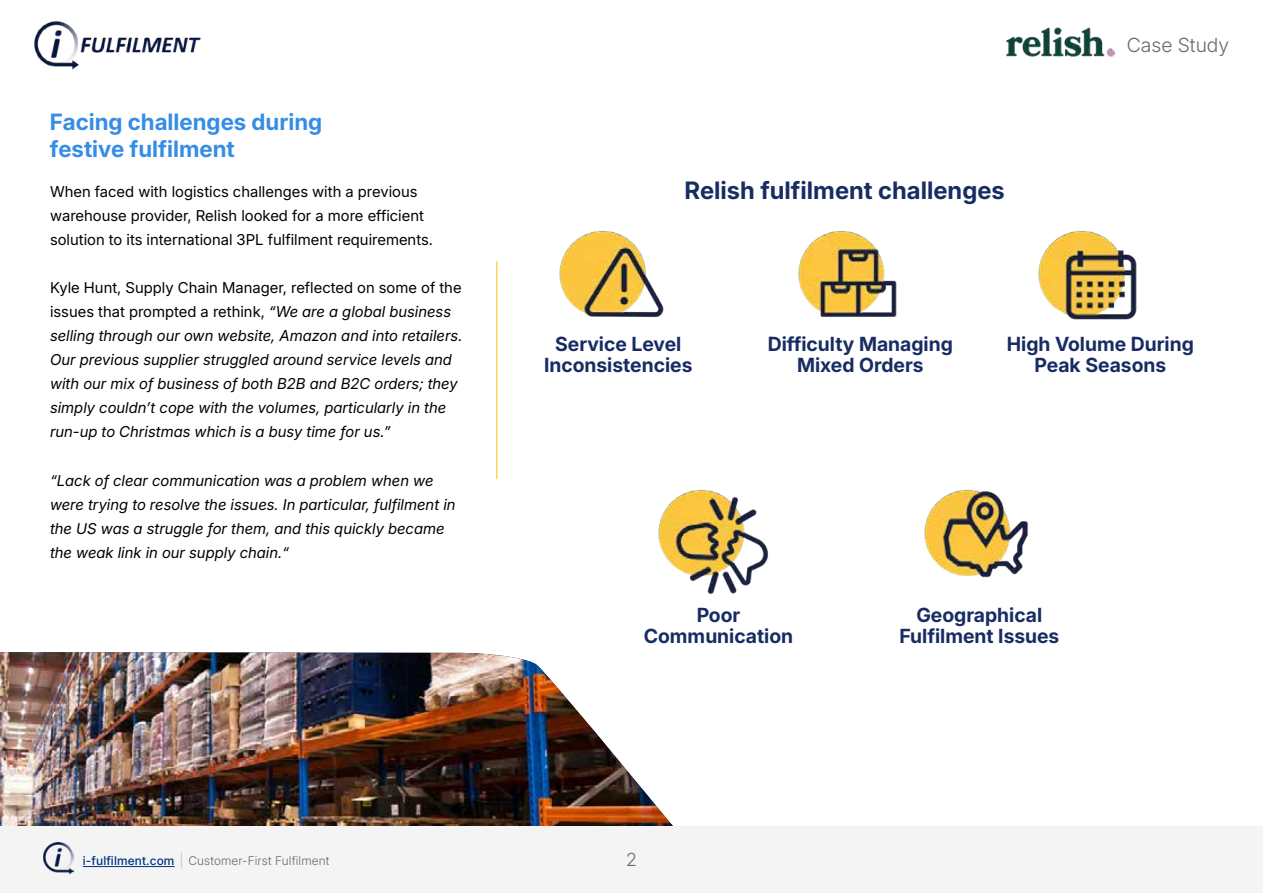
<style>
.page{position:relative;width:1263px;height:893px;background:#fff}
.page>*{position:absolute;margin:0;border:0;box-sizing:border-box;transform-origin:0 0}
.t1{font:700 24px "Inter 18 pt";color:#182c64}
.t2{font:700 22.5px/27px "Inter 18 pt";color:#358de6}
.t3{font:700 19.5px/21px "Inter 18 pt";color:#182c64;text-align:center}
.t4{font:300 19.5px "Inter 18 pt";color:#6a6a6a}
.t5{font:300 18px "Inter 18 pt";color:#6a6a6a}
.t6{font:italic 15px/24px "Inter 18 pt";color:#000}
.t7{font:15px/24px "Inter 18 pt";color:#000}
.t8{font:300 12px "Inter 18 pt";letter-spacing:.01em;color:#6a6a6a}
.s1{font-style:normal}
.s2{font-weight:500;color:#003283}
.s3{font-family:"Montserrat";font-size:16.5px;color:#bcbcbc}
</style>
<div class="page">
<img style="left:559px;top:231px;width:105px;height:86px">
<img style="left:798px;top:231px;width:99px;height:86px">
<img style="left:1038px;top:231px;width:99px;height:89px">
<img style="left:658px;top:490px;width:111px;height:105px">
<img style="left:924px;top:490px;width:104px;height:88px">
<img style="left:0;top:652px;width:673px;height:174px">
<hr style="left:496px;top:261px;width:1px;height:218px;background:#fbc108">
<div style="left:0;top:826px;width:1263px;height:67px;background:#f5f4f4"></div>
<hr style="left:83px;top:866px;width:92px;height:1px;background:#003283">
<img style="left:44px;top:842px;width:30px;height:31px">
<img style="left:34px;top:21px;width:167px;height:48px">
<img style="left:1006px;top:27px;width:109px;height:30px">
<h2 class="t2" style="left:50px;top:107px;width:274px">Facing challenges during festive fulfilment</h2>
<p class="t7" style="left:50px;top:180px;width:384px">When faced with logistics challenges with a previous warehouse provider, Relish looked for a more efficient solution to its international 3PL fulfilment requirements.</p>
<p class="t6" style="left:50px;top:276px;width:414px"><span class="s1">Kyle Hunt, Supply Chain Manager, reflected on some of the issues that prompted a rethink,</span> “We are a global business selling through our own website, Amazon and into retailers.<br>Our previous supplier struggled around service levels and with our mix of business of both B2B and B2C orders; they simply couldn’t cope with the volumes, particularly in the run-up to Christmas which is a busy time for us.”</p>
<p class="t6" style="left:50px;top:468px;width:407px">“Lack of clear communication was a problem when we were trying to resolve the issues. In particular, fulfilment in the US was a struggle for them, and this quickly became the weak link in our supply chain.“</p>
<h1 class="t1" style="left:685px;top:173px;width:321px">Relish fulfilment challenges</h1>
<h3 class="t4" style="left:1127px;top:31px;width:104px">Case Study</h3>
<h3 class="t3" style="left:544px;top:333px;width:150px">Service Level<br>Inconsistencies</h3>
<h3 class="t3" style="left:768px;top:333px;width:187px">Difficulty Managing<br>Mixed Orders</h3>
<h3 class="t3" style="left:1007px;top:333px;width:189px">High Volume During<br>Peak Seasons</h3>
<h3 class="t3" style="left:644px;top:604px;width:151px">Poor<br>Communication</h3>
<h3 class="t3" style="left:899px;top:604px;width:161px">Geographical<br>Fulfilment Issues</h3>
<p class="t8" style="left:83px;top:851px;width:248px"><span class="s2">i-fulfilment.com</span> <span class="s3">|</span> Customer-First Fulfilment</p>
<p class="t5" style="left:626px;top:846px;width:12px">2</p>
</div>
